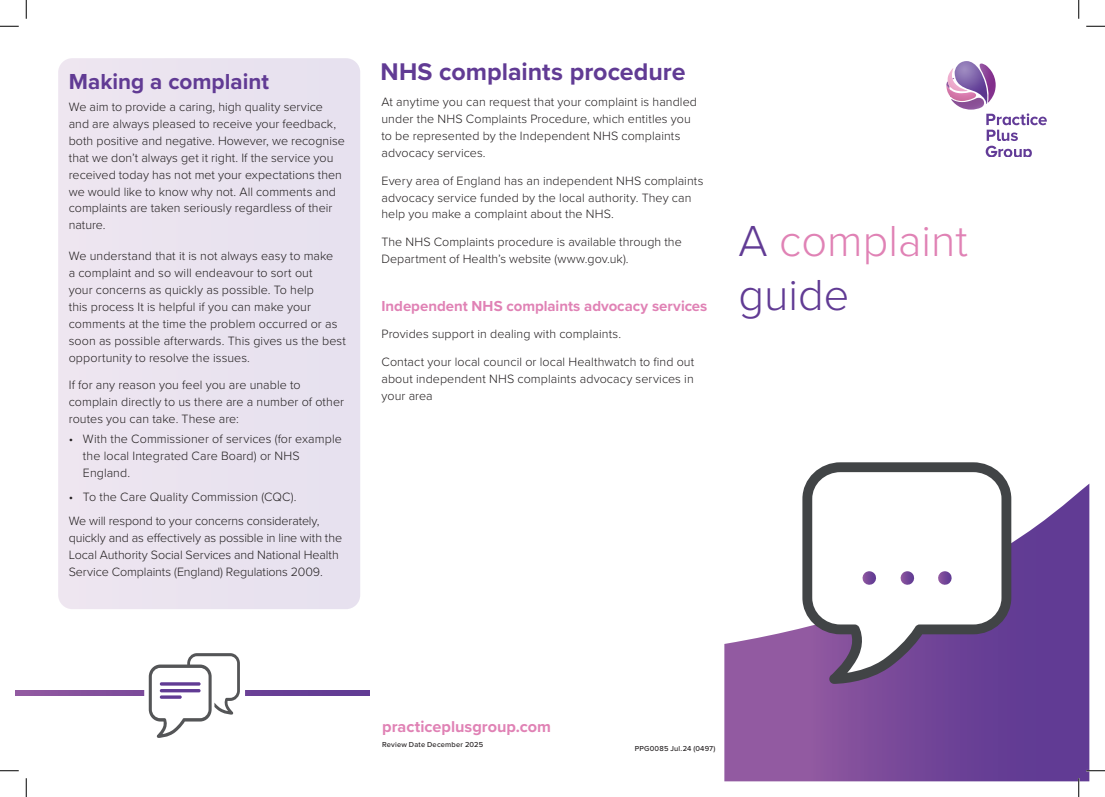
<style>
.page{position:relative;width:1105px;height:797px;background:#fff}
.page>*{position:absolute;margin:0;border:0;box-sizing:border-box;transform-origin:0 0}
.t1{font:300 45px/54px "Proxima Nova";color:#e082b5}
.t2{font:700 25px "Proxima Nova";color:#613b94}
.t3{font:700 22.5px "Proxima Nova";color:#613b94}
.t4{font:700 16.25px "Proxima Nova";color:#e082b5}
.t5{font:700 15px "Proxima Nova";color:#e082b5}
.t6{font:300 12.5px/16.9px "Proxima Nova";letter-spacing:.005em;color:#231f20}
.t7{font:500 7.5px "Proxima Nova";letter-spacing:.025em;color:#231f20}
.s1{color:#613b94}
</style>
<div class="page">
<svg style="left:724px;top:484px;width:365px;height:297px"></svg>
<svg style="left:946px;top:61px;width:101px;height:95px"></svg>
<div style="left:58px;top:58px;width:302px;height:551px;background:#eae3ef;border-radius:14px"></div>
<svg style="left:802px;top:462px;width:209px;height:222px"></svg>
<svg style="left:861px;top:571px;width:16px;height:14px"></svg>
<svg style="left:900px;top:571px;width:15px;height:14px"></svg>
<svg style="left:937px;top:571px;width:15px;height:14px"></svg>
<svg style="left:16px;top:690px;width:354px;height:5px"></svg>
<div style="left:144px;top:642px;width:101px;height:96px;background:#fff;border-radius:11px"></div>
<svg style="left:149px;top:653px;width:91px;height:85px"></svg>
<hr style="left:160px;top:682px;width:41px;height:3px;background:#613b94;border-radius:2px">
<hr style="left:160px;top:695px;width:22px;height:3px;background:#613b94;border-radius:2px">
<hr style="left:160px;top:689px;width:41px;height:3px;background:#613b94;border-radius:2px">
<svg style="left:0;top:25px;width:19px;height:2px"></svg>
<svg style="left:1086px;top:25px;width:19px;height:2px"></svg>
<svg style="left:0;top:770px;width:19px;height:1px"></svg>
<svg style="left:1086px;top:770px;width:19px;height:1px"></svg>
<svg style="left:25px;top:0;width:2px;height:19px"></svg>
<svg style="left:25px;top:778px;width:2px;height:19px"></svg>
<svg style="left:1078px;top:0;width:1px;height:19px"></svg>
<svg style="left:1078px;top:778px;width:1px;height:19px"></svg>
<h3 class="t3" style="left:69px;top:64px;width:202px">Making a complaint</h3>
<p class="t6" style="left:69px;top:98px;width:278px">We aim to provide a caring, high quality service and are always pleased to receive your feedback, both positive and negative. However, we recognise that we don’t always get it right. If the service you received today has not met your expectations then we would like to know why not. All comments and complaints are taken seriously regardless of their nature.</p>
<p class="t6" style="left:69px;top:247px;width:279px">We understand that it is not always easy to make<br>a complaint and so will endeavour to sort out<br>your concerns as quickly as possible. To help<br>this process It is helpful if you can make your comments at the time the problem occurred or as soon as possible afterwards. This gives us the best opportunity to resolve the issues.</p>
<p class="t6" style="left:69px;top:376px;width:277px">If for any reason you feel you are unable to complain directly to us there are a number of other routes you can take. These are:</p>
<p class="t6" style="left:83px;top:430px;width:260px;text-indent:-14px">• With the Commissioner of services (for example the local Integrated Care Board) or NHS<br>England.</p>
<p class="t6" style="left:69px;top:484px;width:252px;line-height:24px">• To the Care Quality Commission (CQC).<br>We will respond to your concerns considerately,</p>
<p class="t6" style="left:69px;top:528px;width:275px">quickly and as effectively as possible in line with the<br>Local Authority Social Services and National Health<br>Service Complaints (England) Regulations 2009.</p>
<h2 class="t2" style="left:381px;top:53px;width:306px">NHS complaints procedure</h2>
<p class="t6" style="left:381px;top:93px;width:317px">At anytime you can request that your complaint is handled under the NHS Complaints Procedure, which entitles you to be represented by the Independent NHS complaints advocacy services.</p>
<p class="t6" style="left:381px;top:171px;width:323px">Every area of England has an independent NHS complaints advocacy service funded by the local authority. They can help you make a complaint about the NHS.</p>
<p class="t6" style="left:381px;top:233px;width:302px">The NHS Complaints procedure is available through the<br>Department of Health’s website (www.gov.uk).</p>
<p class="t5" style="left:381px;top:295px;width:327px">Independent NHS complaints advocacy services</p>
<p class="t6" style="left:381px;top:325px;width:241px">Provides support in dealing with complaints.</p>
<p class="t6" style="left:381px;top:353px;width:314px;text-align:justify">Contact your local council or local Healthwatch to find out about independent NHS complaints advocacy services in your area</p>
<h1 class="t1" style="left:738px;top:211px;width:231px"><span class="s1">A</span> complaint <span class="s1">guide</span></h1>
<h3 class="t4" style="left:382px;top:714px;width:170px">practiceplusgroup.com</h3>
<p class="t7" style="left:382px;top:738px;width:103px">Review Date December 2025</p>
<p class="t7" style="left:635px;top:742px;width:82px">PPG0085 Jul.24 (0497)</p>
</div>
